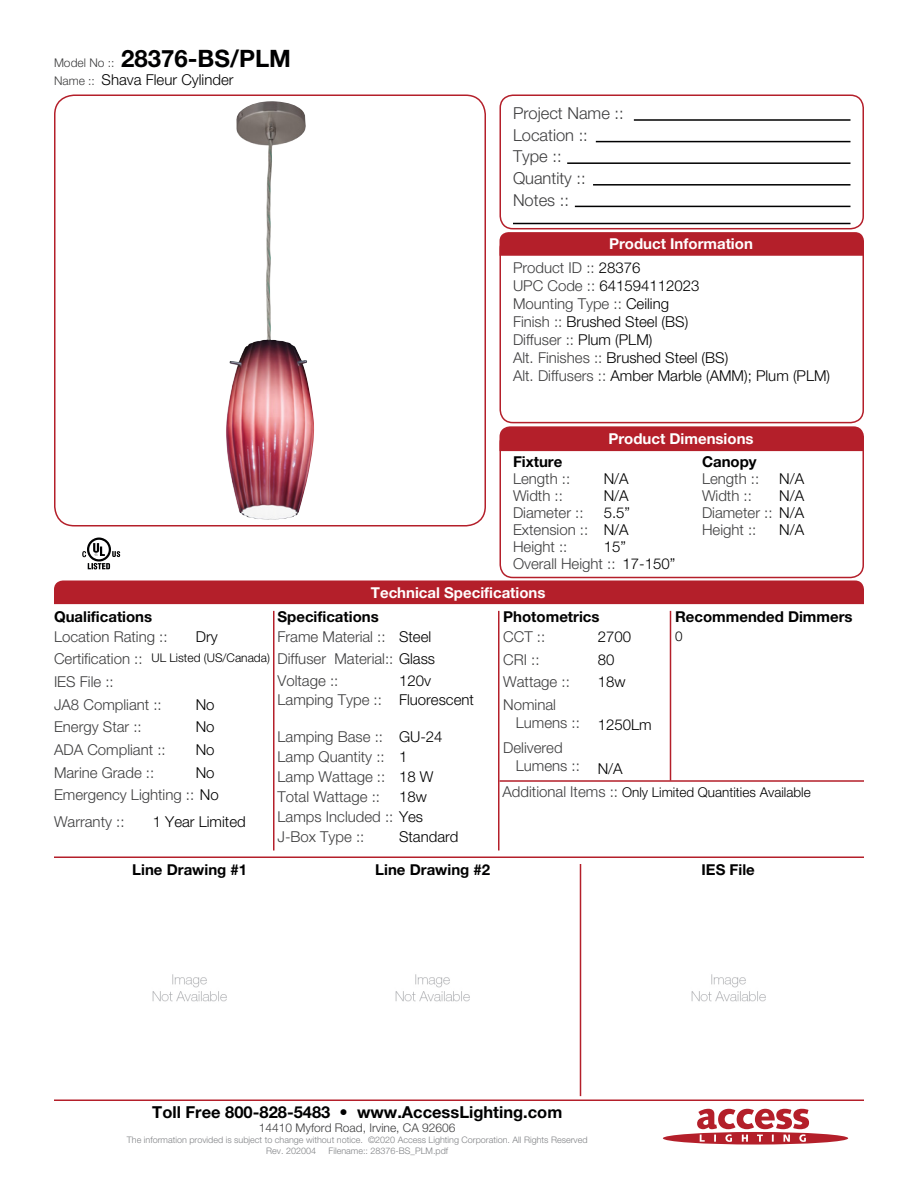
<style>
.page{position:relative;width:918px;height:1188px;background:#fff}
.page>*{position:absolute;margin:0;border:0;box-sizing:border-box;transform-origin:0 0}
.t1{font:700 24px "Helvetica Neue LT Std";color:#000001}
.Left_Justify{font:300 16.5px "Helvetica Neue LT Std";color:#3e3e3f}
.t2{font:700 16.5px "Helvetica Neue LT Std";color:#000001}
.Left_Justify-2{font:300 15px/18px "Helvetica Neue LT Std";color:#3e3e3f}
.Left_Justify-3{font:300 15px "Helvetica Neue LT Std";color:#000001}
.Left_Justify-4{font:700 15px "Helvetica Neue LT Std";color:#000001}
.t3{font:700 15px "Helvetica Neue LT Std";color:#fff}
.Left_Justify-5{font:300 13.5px "Helvetica Neue LT Std";color:#000001}
.t4{font:300 12px "Helvetica Neue LT Std";color:#3e3e3f}
.Left_Justify-6{font:300 12px "Helvetica Neue LT Std";color:#000001}
.t5{font:300 9px "Helvetica Neue LT Std";color:#808285}
.s1{font-weight:300;font-size:12px;color:#3e3e3f}
.s2{font-size:12px;color:#3e3e3f}
.s3{color:#000001}
.s4{color:#3e3e3f}
.s5{font-size:15px;color:#3e3e3f}
</style>
<div class="page">
<svg style="left:663px;top:1109px;width:185px;height:36px"></svg>
<div style="left:499px;top:94px;width:365px;height:135px;border:2px solid #b41f2a;border-radius:13px"></div>
<div style="left:499px;top:235px;width:365px;height:188px;border:2px solid #b41f2a;border-radius:13px"></div>
<div style="left:499px;top:430px;width:365px;height:148px;border:2px solid #b41f2a;border-radius:13px"></div>
<hr style="left:634px;top:119px;width:217px;height:2px;background:#000001">
<hr style="left:596px;top:141px;width:254px;height:1px;background:#000001">
<hr style="left:593px;top:184px;width:258px;height:2px;background:#000001">
<hr style="left:567px;top:162px;width:283px;height:2px;background:#000001">
<hr style="left:575px;top:206px;width:275px;height:1px;background:#000001">
<hr style="left:513px;top:223px;width:337px;height:1px;background:#000001">
<svg style="left:500px;top:232px;width:364px;height:24px;background:#b5232d"></svg>
<div style="left:500px;top:426px;width:364px;height:25px;background:#b41f2a"></div>
<div style="left:54px;top:580px;width:810px;height:24px;background:#b41f2a"></div>
<hr style="left:54px;top:856px;width:810px;height:2px;background:#b41f2a">
<hr style="left:54px;top:1100px;width:810px;height:1px;background:#b41f2a">
<hr style="left:670px;top:611px;width:1px;height:170px;background:#b41f2a">
<hr style="left:580px;top:864px;width:1px;height:232px;background:#b41f2a">
<hr style="left:498px;top:611px;width:2px;height:239px;background:#b41f2a">
<hr style="left:273px;top:611px;width:1px;height:239px;background:#b41f2a">
<div style="left:54px;top:94px;width:432px;height:432px;border:2px solid #b41f2a;border-radius:20px"></div>
<hr style="left:500px;top:780px;width:364px;height:2px;background:#b41f2a">
<img style="left:226px;top:102px;width:88px;height:418px">
<svg style="left:82px;top:538px;width:39px;height:32px"></svg>
<img style="left:152px;top:974px;width:75px;height:28px">
<img style="left:395px;top:974px;width:75px;height:28px">
<img style="left:691px;top:974px;width:75px;height:28px">
<p class="t1" style="left:54px;top:44px;width:239px"><span class="s1">Model No ::</span> 28376-BS/PLM</p>
<p class="Left_Justify-3" style="left:54px;top:70px;width:181px"><span class="s2">Name ::</span> Shava Fleur Cylinder</p>
<p class="Left_Justify" style="left:513px;top:103px;width:112px">Project Name ::</p>
<p class="Left_Justify" style="left:513px;top:125px;width:76px">Location ::</p>
<p class="Left_Justify" style="left:513px;top:146px;width:50px">Type ::</p>
<p class="Left_Justify" style="left:513px;top:168px;width:74px">Quantity ::</p>
<p class="Left_Justify" style="left:513px;top:190px;width:57px">Notes ::</p>
<p class="t3" style="left:609px;top:235px;width:145px">Product Information</p>
<p class="Left_Justify-2" style="left:513px;top:259px;width:129px">Product ID :: <span class="s3">28376</span></p>
<p class="Left_Justify-3" style="left:513px;top:277px;width:188px"><span class="s4">UPC Code ::</span> 641594112023</p>
<p class="Left_Justify-2" style="left:513px;top:295px;width:158px">Mounting Type :: <span class="s3">Ceiling</span></p>
<p class="Left_Justify-3" style="left:513px;top:313px;width:177px"><span class="s4">Finish ::</span> Brushed Steel (BS)</p>
<p class="Left_Justify-2" style="left:513px;top:331px;width:141px">Diffuser :: <span class="s3">Plum (PLM)</span></p>
<p class="Left_Justify-3" style="left:513px;top:349px;width:217px"><span class="s4">Alt. Finishes ::</span> Brushed Steel (BS)</p>
<p class="Left_Justify-3" style="left:513px;top:367px;width:319px"><span class="s4">Alt. Diffusers ::</span> Amber Marble (AMM); Plum (PLM)</p>
<p class="t3" style="left:608px;top:429px;width:147px">Product Dimensions</p>
<p class="Left_Justify-4" style="left:513px;top:453px;width:51px">Fixture</p>
<p class="Left_Justify-4" style="left:702px;top:453px;width:56px">Canopy</p>
<p class="Left_Justify-2" style="left:513px;top:470px;width:59px">Length ::</p>
<p class="Left_Justify-3" style="left:604px;top:470px;width:27px">N/A</p>
<p class="Left_Justify-2" style="left:702px;top:470px;width:59px">Length ::</p>
<p class="Left_Justify-3" style="left:779px;top:470px;width:27px">N/A</p>
<p class="Left_Justify-2" style="left:513px;top:487px;width:51px">Width ::</p>
<p class="Left_Justify-2" style="left:513px;top:537px;width:56px">Height ::</p>
<p class="Left_Justify-3" style="left:604px;top:487px;width:27px">N/A</p>
<p class="Left_Justify-3" style="left:604px;top:537px;width:24px">15”</p>
<p class="Left_Justify-3" style="left:779px;top:487px;width:27px">N/A</p>
<p class="Left_Justify-2" style="left:702px;top:487px;width:51px">Width ::</p>
<p class="Left_Justify-3" style="left:604px;top:504px;width:28px">5.5”</p>
<p class="Left_Justify-2" style="left:702px;top:503px;width:104px">Diameter :: <span class="s3">N/A</span></p>
<p class="Left_Justify-3" style="left:604px;top:520px;width:27px">N/A</p>
<p class="Left_Justify-3" style="left:779px;top:520px;width:27px">N/A</p>
<p class="Left_Justify-2" style="left:513px;top:503px;width:72px">Diameter ::</p>
<p class="Left_Justify-2" style="left:513px;top:520px;width:77px">Extension ::</p>
<p class="Left_Justify-2" style="left:702px;top:520px;width:56px">Height ::</p>
<p class="Left_Justify-2" style="left:513px;top:554px;width:104px">Overall Height ::</p>
<p class="Left_Justify-3" style="left:622px;top:554px;width:54px">17-150”</p>
<p class="t3" style="left:371px;top:583px;width:176px">Technical Specifications</p>
<p class="Left_Justify-4" style="left:54px;top:607px;width:100px">Qualifications</p>
<p class="Left_Justify-4" style="left:503px;top:607px;width:98px">Photometrics</p>
<p class="Left_Justify-4" style="left:675px;top:607px;width:179px">Recommended Dimmers</p>
<p class="Left_Justify-4" style="left:278px;top:607px;width:103px">Specifications</p>
<p class="Left_Justify-3" style="left:399px;top:627px;width:34px">Steel</p>
<p class="Left_Justify-3" style="left:399px;top:671px;width:33px">120v</p>
<p class="Left_Justify-2" style="left:54px;top:627px;width:115px">Location Rating ::</p>
<p class="Left_Justify-2" style="left:503px;top:627px;width:43px">CCT ::</p>
<p class="Left_Justify-2" style="left:503px;top:650px;width:38px">CRI ::</p>
<p class="Left_Justify-2" style="left:503px;top:673px;width:68px">Wattage ::</p>
<p class="Left_Justify-2" style="left:516px;top:695px;width:66px;text-indent:-13px">Nominal<br>Lumens ::</p>
<p class="Left_Justify-2" style="left:516px;top:738px;width:66px;text-indent:-13px">Delivered<br>Lumens ::</p>
<p class="Left_Justify-3" style="left:196px;top:627px;width:23px">Dry</p>
<p class="Left_Justify-3" style="left:598px;top:627px;width:35px">2700</p>
<p class="Left_Justify-5" style="left:675px;top:628px;width:9px">0</p>
<p class="Left_Justify-3" style="left:598px;top:650px;width:18px">80</p>
<p class="Left_Justify-3" style="left:598px;top:673px;width:29px">18w</p>
<p class="Left_Justify-3" style="left:598px;top:716px;width:55px">1250Lm</p>
<p class="Left_Justify-3" style="left:598px;top:759px;width:27px">N/A</p>
<p class="Left_Justify-2" style="left:278px;top:627px;width:110px">Frame Material ::</p>
<p class="Left_Justify-2" style="left:278px;top:671px;width:62px">Voltage ::</p>
<p class="Left_Justify-2" style="left:54px;top:650px;width:90px">Certification ::</p>
<p class="Left_Justify-2" style="left:54px;top:695px;width:109px">JA8 Compliant ::</p>
<p class="Left_Justify-2" style="left:278px;top:650px;width:159px">Diffuser Material:: <span class="s3">Glass</span></p>
<p class="Left_Justify-2" style="left:278px;top:691px;width:106px">Lamping Type ::</p>
<p class="Left_Justify-2" style="left:278px;top:727px;width:107px">Lamping Base ::</p>
<p class="Left_Justify-2" style="left:278px;top:747px;width:109px">Lamp Quantity ::</p>
<p class="Left_Justify-2" style="left:278px;top:767px;width:109px">Lamp Wattage ::</p>
<p class="Left_Justify-2" style="left:278px;top:787px;width:104px">Total Wattage ::</p>
<p class="Left_Justify-2" style="left:278px;top:808px;width:147px">Lamps Included :: <span class="s3">Yes</span></p>
<p class="Left_Justify-2" style="left:278px;top:828px;width:88px">J-Box Type ::</p>
<p class="Left_Justify-6" style="left:152px;top:651px;width:120px">UL Listed (US/Canada)</p>
<p class="Left_Justify-3" style="left:196px;top:695px;width:20px">No</p>
<p class="Left_Justify-3" style="left:196px;top:718px;width:20px">No</p>
<p class="Left_Justify-3" style="left:196px;top:741px;width:20px">No</p>
<p class="Left_Justify-3" style="left:196px;top:763px;width:20px">No</p>
<p class="Left_Justify-2" style="left:54px;top:673px;width:61px">IES File ::</p>
<p class="Left_Justify-2" style="left:54px;top:718px;width:89px">Energy Star ::</p>
<p class="Left_Justify-2" style="left:54px;top:740px;width:113px">ADA Compliant ::</p>
<p class="Left_Justify-2" style="left:54px;top:763px;width:102px">Marine Grade ::</p>
<p class="Left_Justify-2" style="left:54px;top:786px;width:166px">Emergency Lighting :: <span class="s3">No</span></p>
<p class="Left_Justify-3" style="left:399px;top:691px;width:77px">Fluorescent</p>
<p class="Left_Justify-3" style="left:399px;top:727px;width:45px">GU-24</p>
<p class="Left_Justify-3" style="left:399px;top:747px;width:10px">1</p>
<p class="Left_Justify-3" style="left:399px;top:767px;width:36px">18 W</p>
<p class="Left_Justify-3" style="left:399px;top:788px;width:29px">18w</p>
<p class="Left_Justify-5" style="left:502px;top:784px;width:310px"><span class="s5">Additional Items ::</span> Only Limited Quantities Available</p>
<p class="Left_Justify-2" style="left:54px;top:813px;width:72px">Warranty ::</p>
<p class="Left_Justify-3" style="left:153px;top:813px;width:95px">1 Year Limited</p>
<p class="Left_Justify-3" style="left:399px;top:828px;width:61px">Standard</p>
<p class="Left_Justify-4" style="left:132px;top:860px;width:116px">Line Drawing #1</p>
<p class="Left_Justify-4" style="left:375px;top:860px;width:116px">Line Drawing #2</p>
<p class="Left_Justify-4" style="left:702px;top:860px;width:55px">IES File</p>
<p class="t2" style="left:152px;top:1101px;width:412px">Toll Free 800-828-5483 • www.AccessLighting.com</p>
<p class="t4" style="left:259px;top:1120px;width:198px">14410 Myford Road, Irvine, CA 92606</p>
<p class="t5" style="left:127px;top:1134px;width:462px">The information provided is subject to change without notice. ©2020 Access Lighting Corporation. All Rights Reserved</p>
<p class="t5" style="left:266px;top:1145px;width:51px">Rev. 202004</p>
<p class="t5" style="left:329px;top:1145px;width:121px">Filename:: 28376-BS_PLM.pdf</p>
</div>
